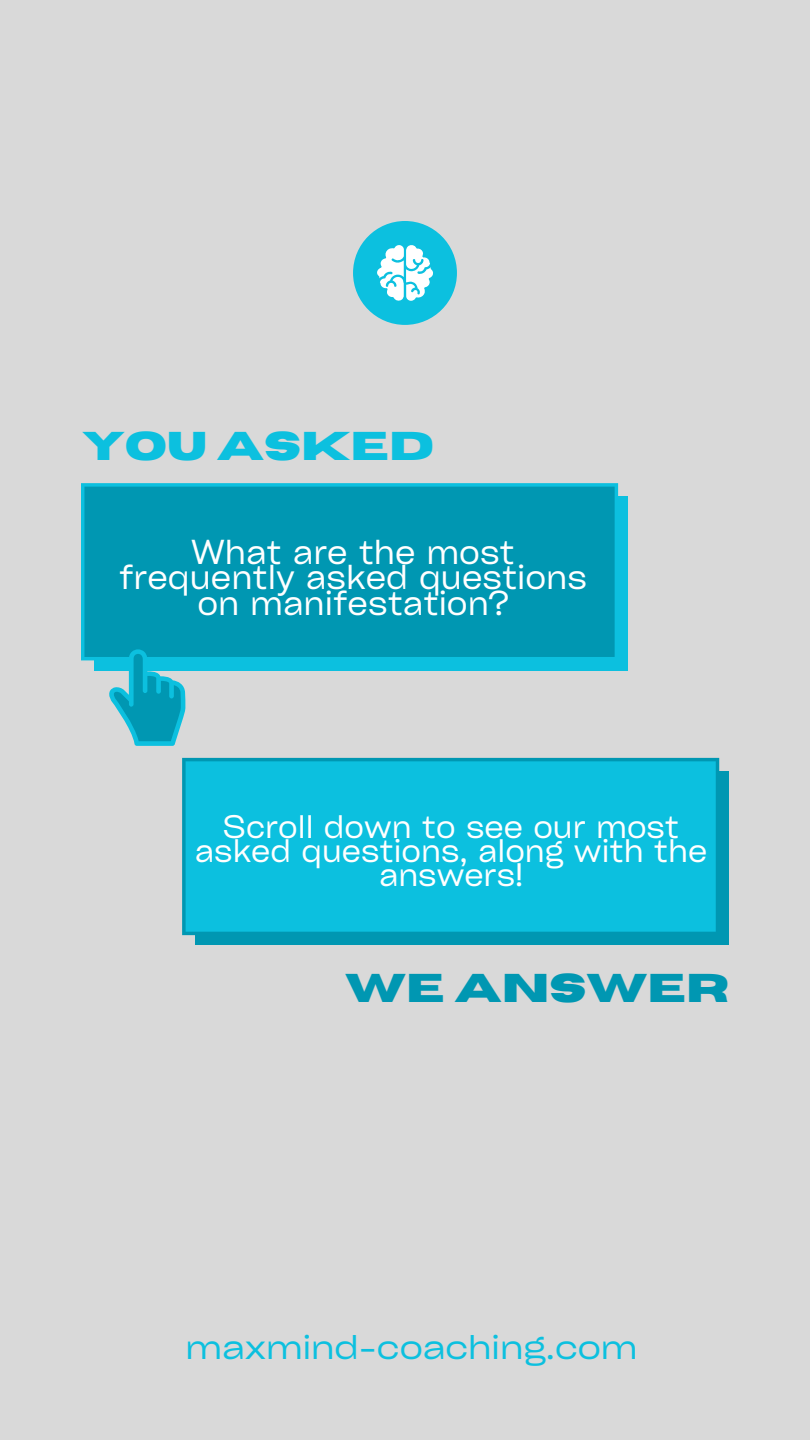
<style>
.page{position:relative;width:810px;height:1440px;background:#d9d9d9}
.page>*{position:absolute;margin:0;border:0;box-sizing:border-box;transform-origin:0 0}
.t1{font:700 40px "Horizon";color:#0cc0df}
.t2{font:700 40px "Horizon";color:#0097b2}
.t3{font:33.2px/25.5px "Cy Grotesk Key";color:#fff;text-align:center}
.t4{font:expanded 32.9px "Cy Grotesk";color:#0cc0df}
.t5{font:31.2px/24px "Cy Grotesk Key";color:#fff;text-align:center}
</style>
<div class="page">
<div style="left:94px;top:496px;width:534px;height:174px;background:#0cc0df"></div>
<div style="left:81px;top:483px;width:537px;height:177px;background:#0097b2"></div>
<div style="left:195px;top:771px;width:534px;height:174px;background:#0097b2"></div>
<div style="left:182px;top:758px;width:537px;height:177px;background:#0cc0df"></div>
<svg style="left:109px;top:649px;width:76px;height:97px"></svg>
<div style="left:353px;top:221px;width:104px;height:104px;background:#0cc0df;border-radius:50%"></div>
<svg style="left:377px;top:245px;width:56px;height:56px"></svg>
<p class="t1" style="left:82px;top:427px;width:353px">YOU ASKED</p>
<p class="t3" style="left:119px;top:538px;width:470px">What are the most frequently asked questions on manifestation?</p>
<p class="t5" style="left:195px;top:813px;width:514px">Scroll down to see our most asked questions, along with the answers!</p>
<p class="t2" style="left:345px;top:968px;width:385px">WE ANSWER</p>
<p class="t4" style="left:186px;top:1326px;width:454px">maxmind-coaching.com</p>
</div>
